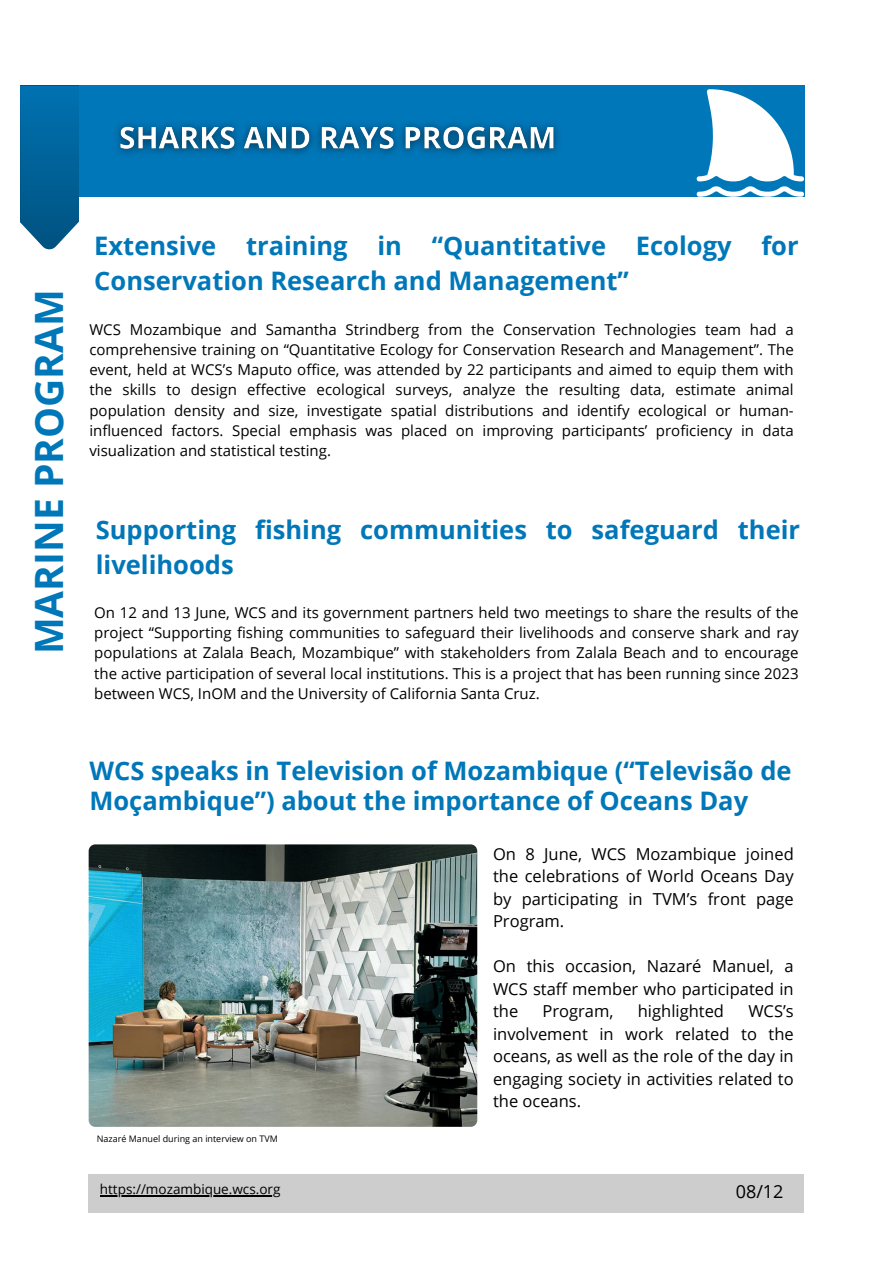
<style>
.page{position:relative;width:894px;height:1264px;background:#fff}
.page>*{position:absolute;margin:0;border:0;box-sizing:border-box;transform-origin:0 0}
.t1{font:700 39px "Open Sans";color:#0077b9}
.t2{font:700 25.5px/34.8px "Open Sans";color:#0077b9}
.t3{font:18px "Open Sans";color:#000}
.t4{font:16.5px/22.5px "Open Sans";color:#000;text-align:justify}
.t5{font:15px/20.2px "Open Sans";color:#000;text-align:justify}
.t6{font:13.5px "Open Sans";color:#000}
.t7{font:9px "Open Sans";color:#000}
</style>
<div class="page">
<div style="left:79px;top:86px;width:725px;height:111px;background:#0077b9"></div>
<div style="left:89px;top:1174px;width:715px;height:38px;background:#cdcdcd"></div>
<svg style="left:20px;top:86px;width:59px;height:163px"></svg>
<svg style="left:696px;top:89px;width:107px;height:108px"></svg>
<img style="left:89px;top:844px;width:388px;height:282px;border-radius:7px">
<hr style="left:100px;top:1195px;width:180px;height:1px;background:#000">
<img style="left:116px;top:123px;width:443px;height:32px">
<h5 class="t1" style="left:22px;top:654px;width:366px;rotate:-90deg">MARINE PROGRAM</h5>
<h3 class="t2" style="left:94px;top:228px;width:705px">Extensive training in “Quantitative Ecology for<br>Conservation Research and Management”</h3>
<h5 class="t5" style="left:89px;top:318px;width:705px">WCS Mozambique and Samantha Strindberg from the Conservation Technologies team had a comprehensive training on “Quantitative Ecology for Conservation Research and Management”. The event, held at WCS’s Maputo office, was attended by 22 participants and aimed to equip them with the skills to design effective ecological surveys, analyze the resulting data, estimate animal population density and size, investigate spatial distributions and identify ecological or human&shy;influenced factors. Special emphasis was placed on improving participants’ proficiency in data visualization and statistical testing.</h5>
<p class="t2" style="left:96px;top:511px;width:705px">Supporting fishing communities to safeguard their livelihoods</p>
<h4 class="t5" style="left:94px;top:602px;width:705px">On 12 and 13 June, WCS and its government partners held two meetings to share the results of the project “Supporting fishing communities to safeguard their livelihoods and conserve shark and ray populations at Zalala Beach, Mozambique” with stakeholders from Zalala Beach and to encourage the active participation of several local institutions. This is a project that has been running since 2023 between WCS, InOM and the University of California Santa Cruz.</h4>
<h3 class="t2" style="left:89px;top:755px;width:703px;line-height:29.2px">WCS speaks in Television of Mozambique (“Televisão de<br>Moçambique”) about the importance of Oceans Day</h3>
<p class="t4" style="left:493px;top:842px;width:302px">On 8 June, WCS Mozambique joined the celebrations of World Oceans Day by participating in TVM’s front page Program.</p>
<h4 class="t7" style="left:97px;top:1132px;width:183px">Nazaré Manuel during an interview on TVM</h4>
<p class="t4" style="left:493px;top:954px;width:302px">On this occasion, Nazaré Manuel, a WCS staff member who participated in the</p>
<p class="t4" style="left:542px;top:999px;width:72px">Program,</p>
<p class="t4" style="left:637px;top:999px;width:88px">highlighted</p>
<p class="t4" style="left:493px;top:999px;width:302px;text-indent:255px">WCS’s involvement in work related to the oceans, as well as the role of the day in engaging society in activities related to the oceans.</p>
<h1 class="t6" style="left:100px;top:1179px;width:182px">https://mozambique.wcs.org</h1>
<h3 class="t3" style="left:735px;top:1178px;width:49px">08/12</h3>
</div>
